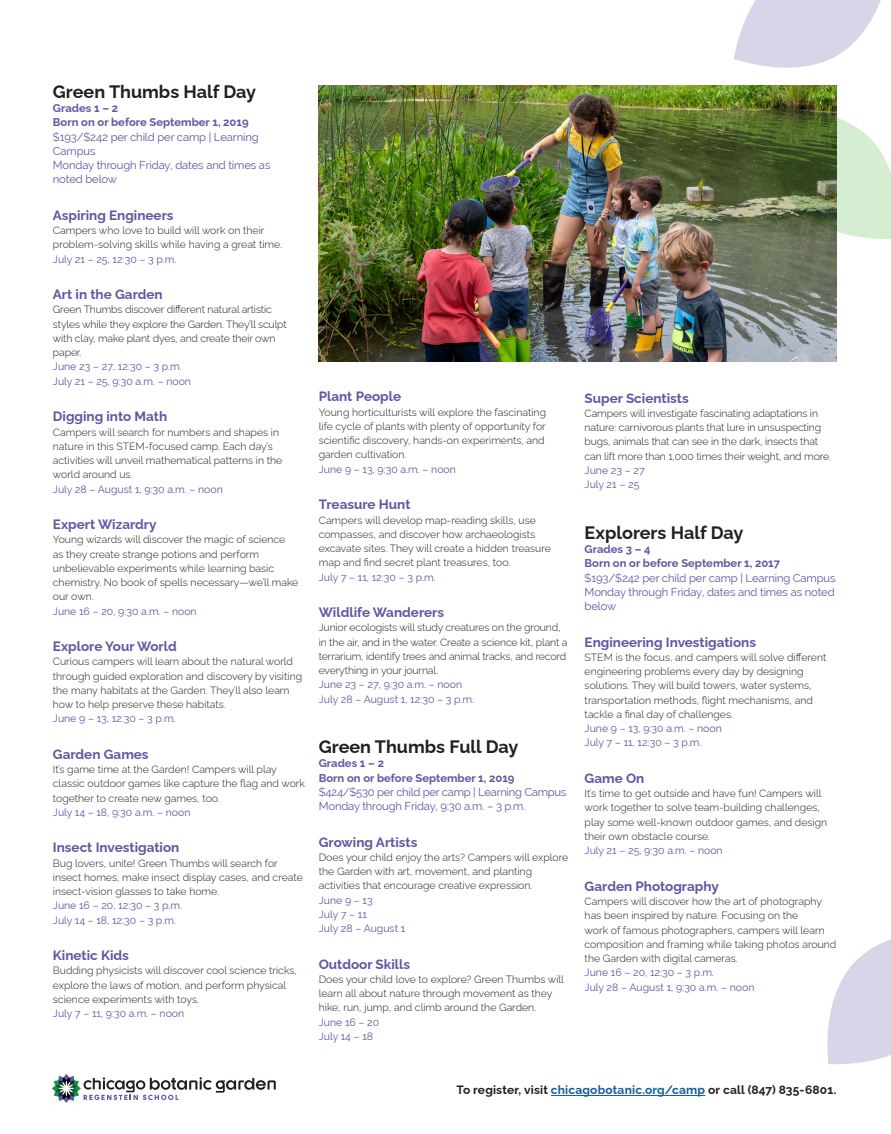
<style>
.page{position:relative;width:891px;height:1134px;background:#fff}
.page>*{position:absolute;margin:0;border:0;box-sizing:border-box;transform-origin:0 0}
.Subhead_2-Helvetica{font:700 18px "Raleway";color:#231f20}
.Subhead_2-Helvetica-2{font:700 13.5px "Raleway";color:#6156a4}
.t1{font:700 12px "Raleway";letter-spacing:.015em;color:#231f20}
.Subhead_2-Helvetica-3{font:11.25px/14.2px "Raleway";letter-spacing:-.01em;color:#6156a4}
.Subhead_2-Helvetica-4{font:300 10.5px/14.2px "Raleway";color:#231f20}
.s1{font-weight:700;color:#6155a3}
.s2{font-weight:400;color:#6156a4}
.s3{color:#175d9e}
</style>
<div class="page">
<hr style="left:551px;top:1095px;width:154px;height:1px;background:#175d9e">
<svg style="left:54px;top:1076px;width:222px;height:25px"></svg>
<img style="left:319px;top:85px;width:517px;height:277px">
<svg style="left:734px;top:0;width:147px;height:68px"></svg>
<svg style="left:763px;top:102px;width:128px;height:143px;background:#8d9d7b"></svg>
<svg style="left:827px;top:939px;width:64px;height:126px"></svg>
<p class="Subhead_2-Helvetica" style="left:53px;top:78px;width:205px">Green Thumbs Half Day</p>
<p class="Subhead_2-Helvetica-3" style="left:53px;top:101px;width:219px"><span class="s1">Grades 1 – 2<br>Born on or before September 1, 2019 </span>$193/$242 per child per camp | Learning<br>Campus<br>Monday through Friday, dates and times as noted below</p>
<p class="Subhead_2-Helvetica-2" style="left:53px;top:205px;width:122px">Aspiring Engineers</p>
<p class="Subhead_2-Helvetica-4" style="left:53px;top:222px;width:231px">Campers who love to build will work on their problem-solving skills while having a great time.<br><span class="s2">July 21 – 25, 12:30 – 3 p.m.</span></p>
<p class="Subhead_2-Helvetica-2" style="left:53px;top:284px;width:111px">Art in the Garden</p>
<p class="Subhead_2-Helvetica-4" style="left:53px;top:302px;width:235px">Green Thumbs discover different natural artistic styles while they explore the Garden. They’ll sculpt with clay, make plant dyes, and create their own paper.<br><span class="s2">June 23 – 27, 12:30 – 3 p.m.<br>July 21 – 25, 9:30 a.m. – noon</span></p>
<p class="Subhead_2-Helvetica-2" style="left:53px;top:406px;width:116px">Digging into Math</p>
<p class="Subhead_2-Helvetica-4" style="left:53px;top:424px;width:231px">Campers will search for numbers and shapes in nature in this STEM-focused camp. Each day’s activities will unveil mathematical patterns in the world around us.<br><span class="s2">July 28 – August 1, 9:30 a.m. – noon</span></p>
<p class="Subhead_2-Helvetica-2" style="left:53px;top:514px;width:105px">Expert Wizardry</p>
<p class="Subhead_2-Helvetica-4" style="left:53px;top:531px;width:247px">Young wizards will discover the magic of science as they create strange potions and perform unbelievable experiments while learning basic chemistry. No book of spells necessary—we’ll make our own.<br><span class="s2">June 16 – 20, 9:30 a.m. – noon</span></p>
<p class="Subhead_2-Helvetica-2" style="left:53px;top:636px;width:125px">Explore Your World</p>
<p class="Subhead_2-Helvetica-4" style="left:53px;top:653px;width:251px">Curious campers will learn about the natural world through guided exploration and discovery by visiting the many habitats at the Garden. They’ll also learn how to help preserve these habitats.<br><span class="s2">June 9 – 13, 12:30 – 3 p.m.</span></p>
<p class="Subhead_2-Helvetica-2" style="left:53px;top:744px;width:97px">Garden Games</p>
<p class="Subhead_2-Helvetica-4" style="left:53px;top:761px;width:254px">It’s game time at the Garden! Campers will play classic outdoor games like capture the flag and work together to create new games, too.<br><span class="s2">July 14 – 18, 9:30 a.m. – noon</span></p>
<p class="Subhead_2-Helvetica-2" style="left:53px;top:837px;width:128px">Insect Investigation</p>
<p class="Subhead_2-Helvetica-4" style="left:53px;top:855px;width:251px">Bug lovers, unite! Green Thumbs will search for insect homes, make insect display cases, and create insect-vision glasses to take home.<br><span class="s2">June 16 – 20, 12:30 – 3 p.m.<br>July 14 – 18, 12:30 – 3 p.m.</span></p>
<p class="Subhead_2-Helvetica-2" style="left:53px;top:945px;width:77px">Kinetic Kids</p>
<p class="Subhead_2-Helvetica-4" style="left:53px;top:963px;width:246px">Budding physicists will discover cool science tricks, explore the laws of motion, and perform physical science experiments with toys.<br><span class="s2">July 7 – 11, 9:30 a.m. – noon</span></p>
<p class="Subhead_2-Helvetica-2" style="left:319px;top:386px;width:84px">Plant People</p>
<p class="Subhead_2-Helvetica-4" style="left:319px;top:404px;width:229px">Young horticulturists will explore the fascinating life cycle of plants with plenty of opportunity for scientific discovery, hands-on experiments, and garden cultivation.<br><span class="s2">June 9 – 13, 9:30 a.m. – noon</span></p>
<p class="Subhead_2-Helvetica-2" style="left:319px;top:494px;width:93px">Treasure Hunt</p>
<p class="Subhead_2-Helvetica-4" style="left:319px;top:512px;width:234px">Campers will develop map-reading skills, use compasses, and discover how archaeologists excavate sites. They will create a hidden treasure map and find secret plant treasures, too.<br><span class="s2">July 7 – 11, 12:30 – 3 p.m.</span></p>
<p class="Subhead_2-Helvetica-2" style="left:319px;top:602px;width:127px">Wildlife Wanderers</p>
<p class="Subhead_2-Helvetica-4" style="left:319px;top:619px;width:250px">Junior ecologists will study creatures on the ground, in the air, and in the water. Create a science kit, plant a terrarium, identify trees and animal tracks, and record everything in your journal.<br><span class="s2">June 23 – 27, 9:30 a.m. – noon<br>July 28 – August 1, 12:30 – 3 p.m.</span></p>
<p class="Subhead_2-Helvetica" style="left:319px;top:733px;width:201px">Green Thumbs Full Day</p>
<p class="Subhead_2-Helvetica-3" style="left:319px;top:756px;width:249px"><span class="s1">Grades 1 – 2<br>Born on or before September 1, 2019 </span>$424/$530 per child per camp | Learning Campus<br>Monday through Friday, 9:30 a.m. – 3 p.m.</p>
<p class="Subhead_2-Helvetica-2" style="left:319px;top:831px;width:100px">Growing Artists</p>
<p class="Subhead_2-Helvetica-4" style="left:319px;top:849px;width:251px">Does your child enjoy the arts? Campers will explore the Garden with art, movement, and planting activities that encourage creative expression.<br><span class="s2">June 9 – 13<br>July 7 – 11<br>July 28 – August 1</span></p>
<p class="Subhead_2-Helvetica-2" style="left:319px;top:954px;width:93px">Outdoor Skills</p>
<p class="Subhead_2-Helvetica-4" style="left:319px;top:971px;width:247px">Does your child love to explore? Green Thumbs will learn all about nature through movement as they hike, run, jump, and climb around the Garden.<br><span class="s2">June 16 – 20<br>July 14 – 18</span></p>
<p class="Subhead_2-Helvetica-2" style="left:585px;top:387px;width:106px">Super Scientists</p>
<p class="Subhead_2-Helvetica-4" style="left:585px;top:405px;width:248px">Campers will investigate fascinating adaptations in nature: carnivorous plants that lure in unsuspecting bugs, animals that can see in the dark, insects that can lift more than 1,000 times their weight, and more.<br><span class="s2">June 23 – 27<br>July 21 – 25</span></p>
<p class="Subhead_2-Helvetica" style="left:585px;top:518px;width:160px">Explorers Half Day</p>
<p class="Subhead_2-Helvetica-3" style="left:585px;top:542px;width:252px"><span class="s1">Grades 3 – 4<br>Born on or before September 1, 2017 </span>$193/$242 per child per camp | Learning Campus<br>Monday through Friday, dates and times as noted below</p>
<p class="Subhead_2-Helvetica-2" style="left:585px;top:631px;width:173px">Engineering Investigations</p>
<p class="Subhead_2-Helvetica-4" style="left:585px;top:649px;width:243px">STEM is the focus, and campers will solve different engineering problems every day by designing solutions. They will build towers, water systems, transportation methods, flight mechanisms, and tackle a final day of challenges.<br><span class="s2">June 9 – 13, 9:30 a.m. – noon<br>July 7 – 11, 12:30 – 3 p.m.</span></p>
<p class="Subhead_2-Helvetica-2" style="left:585px;top:768px;width:61px">Game On</p>
<p class="Subhead_2-Helvetica-4" style="left:585px;top:785px;width:244px">It’s time to get outside and have fun! Campers will work together to solve team-building challenges, play some well-known outdoor games, and design their own obstacle course.<br><span class="s2">July 21 – 25, 9:30 a.m. – noon</span></p>
<p class="Subhead_2-Helvetica-2" style="left:585px;top:876px;width:136px">Garden Photography</p>
<p class="Subhead_2-Helvetica-4" style="left:585px;top:893px;width:253px">Campers will discover how the art of photography has been inspired by nature. Focusing on the<br>work of famous photographers, campers will learn composition and framing while taking photos around the Garden with digital cameras.<br><span class="s2">June 16 – 20, 12:30 – 3 p.m.<br>July 28 – August 1, 9:30 a.m. – noon</span></p>
<p class="t1" style="left:456px;top:1081px;width:382px">To register, visit <span class="s3">chicagobotanic.org/camp</span> or call (847) 835-6801.</p>
</div>
